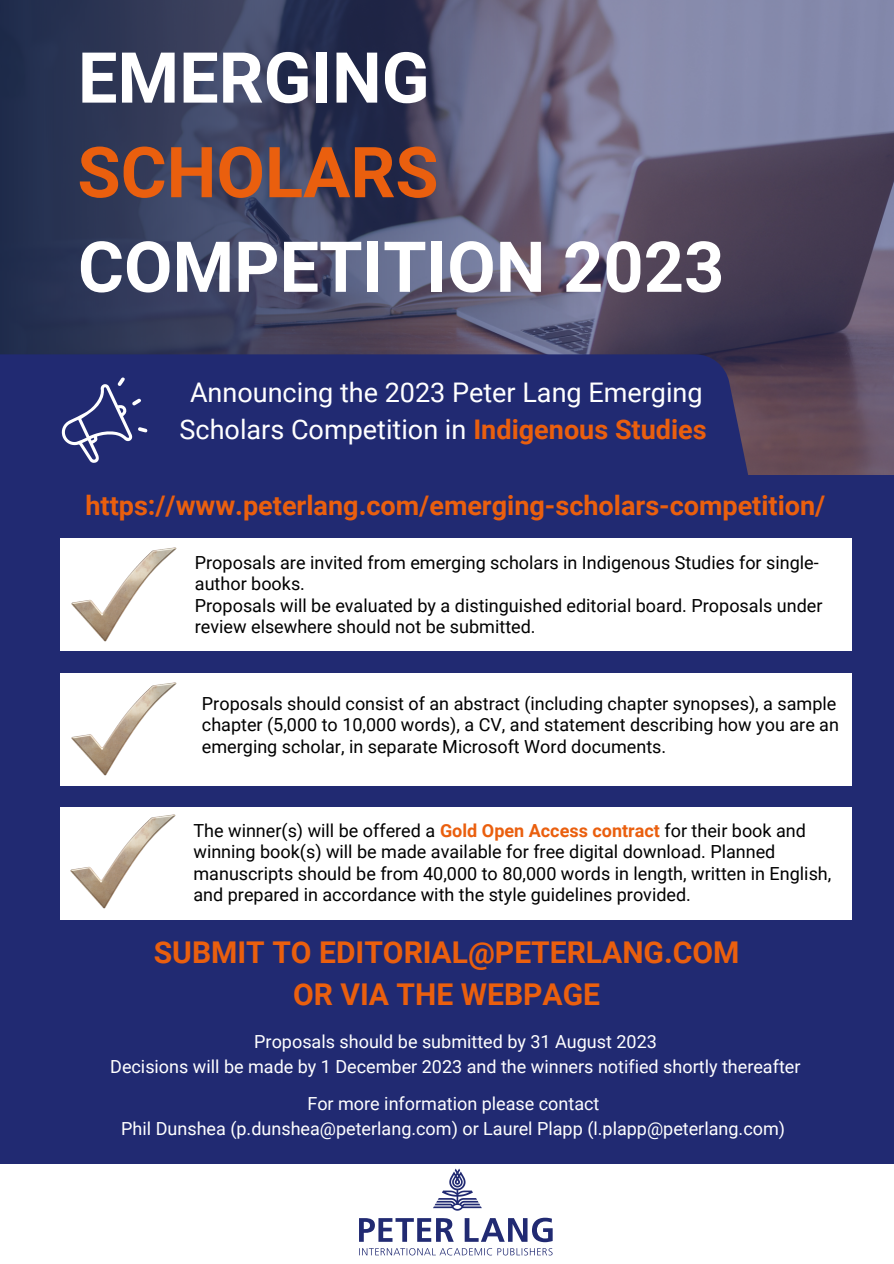
<style>
.page{position:relative;width:894px;height:1264px;background:#fff}
.page>*{position:absolute;margin:0;border:0;box-sizing:border-box;transform-origin:0 0}
.t1{font:700 70.35px "Roboto";color:#fff}
.t2{font:700 70.35px "Roboto";color:#ea5f0e}
.t3{font:700 30px "Roboto";color:#ea5f0e}
.t4{font:27px/37.2px "Roboto";color:#fff;text-align:center}
.t5{font:700 27px "Roboto";color:#ea5f0e}
.t6{font:18px/21.5px "Roboto";color:#000}
.t7{font:18px "Roboto";color:#fff}
.s1{font-weight:700;color:#ea5f0e}
</style>
<div class="page">
<div style="left:0;top:0;width:893px;height:1263px;background:#212a72"></div>
<img style="left:582px;top:0;width:311px;height:474px">
<svg style="left:0;top:0;width:582px;height:354px"></svg>
<svg style="left:0;top:354px;width:786px;height:297px"></svg>
<div style="left:0;top:1163px;width:893px;height:100px;background:#fff"></div>
<svg style="left:433px;top:1168px;width:48px;height:42px"></svg>
<svg style="left:359px;top:1217px;width:193px;height:38px"></svg>
<svg style="left:60px;top:377px;width:87px;height:86px"></svg>
<div style="left:60px;top:673px;width:791px;height:112px;background:#fff"></div>
<img style="left:72px;top:682px;width:105px;height:93px">
<div style="left:60px;top:538px;width:791px;height:112px;background:#fff"></div>
<img style="left:72px;top:547px;width:105px;height:94px">
<div style="left:60px;top:807px;width:791px;height:112px;background:#fff"></div>
<img style="left:71px;top:814px;width:104px;height:94px">
<p class="t1" style="left:78px;top:37px;width:353px">EMERGING</p>
<p class="t2" style="left:77px;top:132px;width:362px">SCHOLARS</p>
<p class="t1" style="left:78px;top:226px;width:647px">COMPETITION 2023</p>
<p class="t4" style="left:179px;top:374px;width:528px">Announcing the 2023 Peter Lang Emerging<br>Scholars Competition in <span class="s1">Indigenous Studies</span></p>
<p class="t5" style="left:85px;top:490px;width:741px">https://www.peterlang.com/emerging-scholars-competition/</p>
<p class="t6" style="left:195px;top:552px;width:625px">Proposals are invited from emerging scholars in Indigenous Studies for single&shy;author books.</p>
<p class="t6" style="left:195px;top:594px;width:629px">Proposals will be evaluated by a distinguished editorial board. Proposals under review elsewhere should not be submitted.</p>
<p class="t6" style="left:202px;top:693px;width:638px">Proposals should consist of an abstract (including chapter synopses), a sample chapter (5,000 to 10,000 words), a CV, and statement describing how you are an emerging scholar, in separate Microsoft Word documents.</p>
<p class="t6" style="left:193px;top:820px;width:639px">The winner(s) will be offered a <span class="s1">Gold Open Access contract</span> for their book and winning book(s) will be made available for free digital download. Planned manuscripts should be from 40,000 to 80,000 words in length, written in English, and prepared in accordance with the style guidelines provided.</p>
<p class="t3" style="left:154px;top:935px;width:587px">SUBMIT TO EDITORIAL@PETERLANG.COM</p>
<p class="t3" style="left:293px;top:976px;width:308px">OR VIA THE WEBPAGE</p>
<p class="t7" style="left:254px;top:1031px;width:404px">Proposals should be submitted by 31 August 2023</p>
<p class="t7" style="left:110px;top:1056px;width:691px">Decisions will be made by 1 December 2023 and the winners notified shortly thereafter</p>
<p class="t7" style="left:307px;top:1093px;width:293px">For more information please contact</p>
<p class="t7" style="left:121px;top:1118px;width:665px">Phil Dunshea (p.dunshea@peterlang.com) or Laurel Plapp (l.plapp@peterlang.com)</p>
</div>
